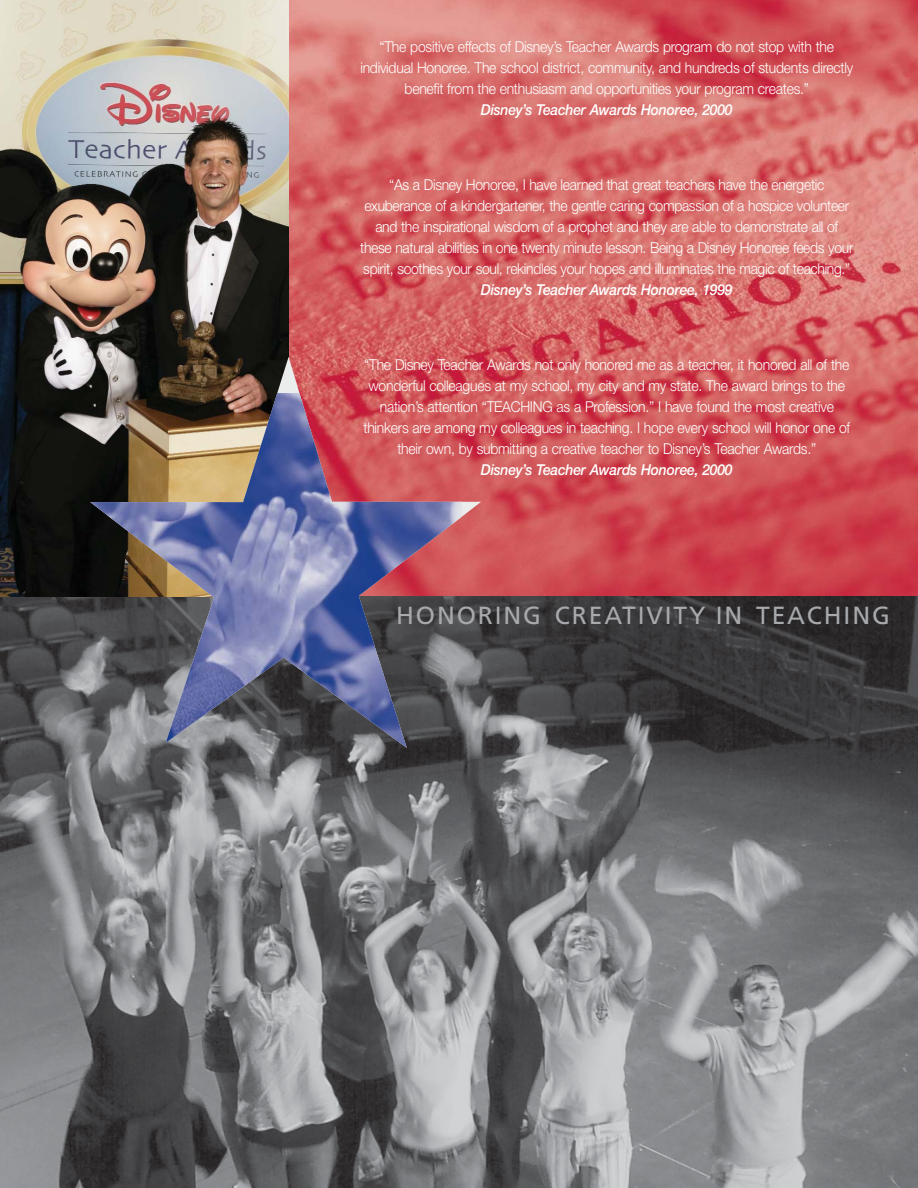
<style>
.page{position:relative;width:918px;height:1188px;background:#fff}
.page>*{position:absolute;margin:0;border:0;box-sizing:border-box;transform-origin:0 0}
.t1{font:24.75px "Frutiger";letter-spacing:.075em;color:#a7a9ac}
.t2{font:300 15px/21px "Helvetica Neue";letter-spacing:-.015em;color:#fff;text-align:center;scale:.93 1}
.t3{font:italic 500 15px "Helvetica Neue";letter-spacing:-.015em;color:#fff;scale:.93 1}
</style>
<div class="page">
<img style="left:288px;top:0;width:630px;height:597px">
<img style="left:0;top:597px;width:918px;height:591px">
<img style="left:0;top:0;width:288px;height:597px">
<svg style="left:90px;top:357px;width:391px;height:391px;background:#985554"></svg>
<img style="left:90px;top:394px;width:371px;height:354px">
<p class="t2" style="left:360px;top:38px;width:532px">“The positive effects of Disney’s Teacher Awards program do not stop with the individual Honoree. The school district, community, and hundreds of students directly benefit from the enthusiasm and opportunities your program creates.”</p>
<p class="t3" style="left:481px;top:105px;width:272px">Disney’s Teacher Awards Honoree, 2000</p>
<p class="t2" style="left:360px;top:176px;width:532px">“As a Disney Honoree, I have learned that great teachers have the energetic exuberance of a kindergartener, the gentle caring compassion of a hospice volunteer and the inspirational wisdom of a prophet and they are able to demonstrate all of these natural abilities in one twenty minute lesson. Being a Disney Honoree feeds your spirit, soothes your soul, rekindles your hopes and illuminates the magic of teaching.”</p>
<p class="t3" style="left:481px;top:285px;width:272px">Disney’s Teacher Awards Honoree, 1999</p>
<p class="t2" style="left:363px;top:356px;width:525px">“The Disney Teacher Awards not only honored me as a teacher, it honored all of the wonderful colleagues at my school, my city and my state. The award brings to the nation’s attention “TEACHING as a Profession.” I have found the most creative thinkers are among my colleagues in teaching. I hope every school will honor one of their own, by submitting a creative teacher to Disney’s Teacher Awards.”</p>
<p class="t3" style="left:481px;top:465px;width:272px">Disney’s Teacher Awards Honoree, 2000</p>
<h1 class="t1" style="left:396px;top:605px;width:495px">HONORING CREATIVITY IN TEACHING</h1>
</div>
